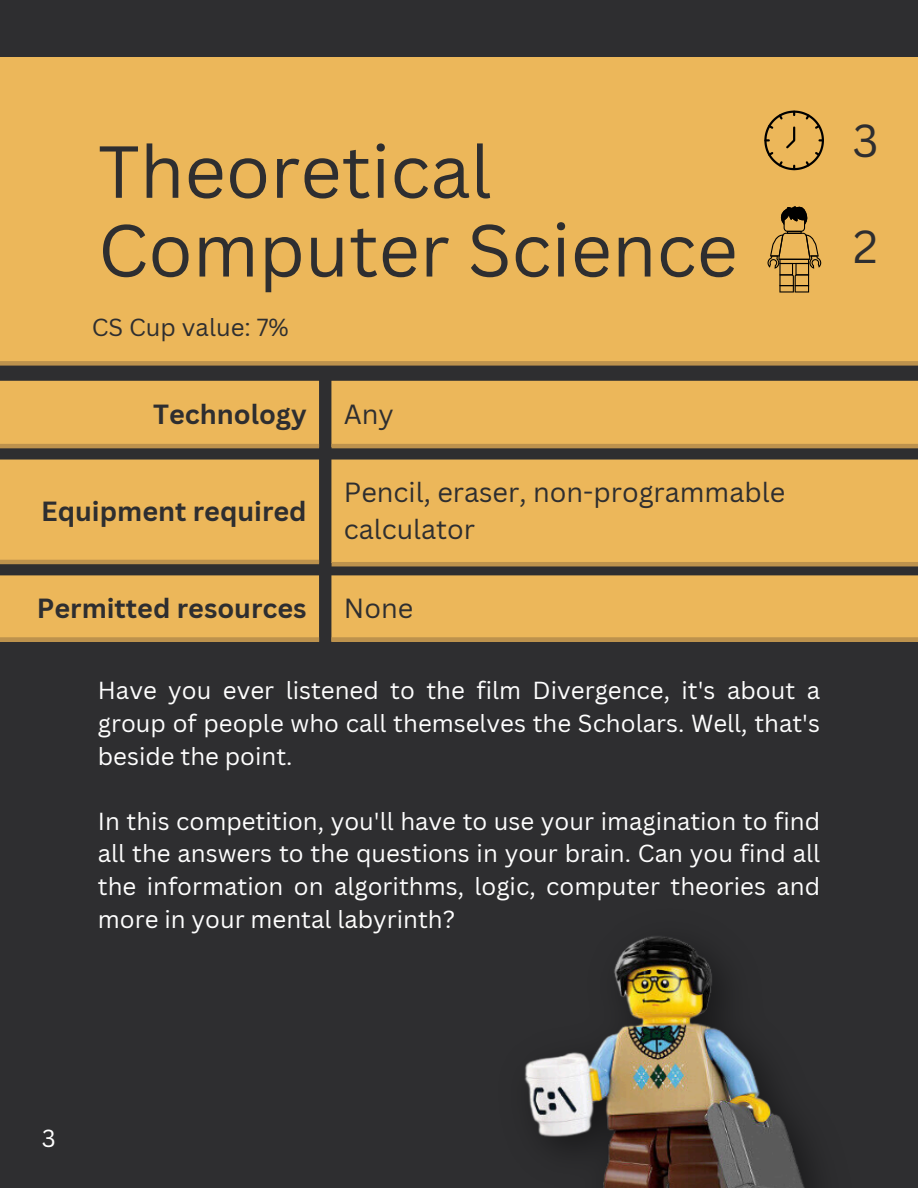
<style>
.page{position:relative;width:918px;height:1188px;background:#2e2e30}
.page>*{position:absolute;margin:0;border:0;box-sizing:border-box;transform-origin:0 0}
.t1{font:72px/78.8px "Canva Sans";color:#2e2e30}
.t2{font:45px "Canva Sans";color:#2e2e30}
.t3{font:27px/37.2px "Canva Sans";color:#2e2e30}
.t4{font:700 27px "Canva Sans";color:#2e2e30}
.t5{font:24px/32.7px "Canva Sans";color:#fefefe;text-align:justify}
.t6{font:24px "Canva Sans";color:#2e2e30}
.t7{font:24px "Canva Sans";color:#fff}
</style>
<div class="page">
<div style="left:0;top:57px;width:918px;height:306px;background:#ecb75a"></div>
<svg style="left:0;top:381px;width:918px;height:261px;background:#d9a955"></svg>
<svg style="left:764px;top:111px;width:60px;height:59px"></svg>
<div style="left:0;top:361px;width:918px;height:5px;background:#bd924d"></div>
<hr style="left:0;top:560px;width:319px;height:4px;background:#bd924d">
<div style="left:0;top:637px;width:319px;height:5px;background:#bd924d"></div>
<hr style="left:0;top:444px;width:319px;height:4px;background:#bd924d">
<hr style="left:332px;top:562px;width:586px;height:4px;background:#bd924d">
<div style="left:332px;top:637px;width:586px;height:5px;background:#bd924d"></div>
<hr style="left:332px;top:444px;width:586px;height:4px;background:#bd924d">
<svg style="left:768px;top:206px;width:53px;height:87px"></svg>
<img style="left:525px;top:936px;width:286px;height:252px">
<p class="t1" style="left:98px;top:130px;width:642px">Theoretical<br>Computer Science</p>
<p class="t6" style="left:92px;top:311px;width:198px">CS Cup value: 7%</p>
<p class="t4" style="left:153px;top:395px;width:155px">Technology</p>
<p class="t3" style="left:344px;top:394px;width:52px">Any</p>
<h1 class="t4" style="left:41px;top:493px;width:267px">Equipment required</h1>
<p class="t3" style="left:344px;top:473px;width:443px">Pencil, eraser, non-programmable calculator</p>
<p class="t4" style="left:37px;top:589px;width:271px">Permitted resources</p>
<p class="t3" style="left:344px;top:589px;width:71px">None</p>
<p class="t5" style="left:98px;top:674px;width:724px">Have you ever listened to the film Divergence, it's about a group of people who call themselves the Scholars. Well, that's beside the point.</p>
<p class="t5" style="left:98px;top:804px;width:724px">In this competition, you'll have to use your imagination to find all the answers to the questions in your brain. Can you find all the information on algorithms, logic, computer theories and more in your mental labyrinth?</p>
<p class="t2" style="left:852px;top:109px;width:28px">3</p>
<p class="t2" style="left:853px;top:215px;width:26px">2</p>
<p class="t7" style="left:42px;top:1121px;width:15px">3</p>
</div>
